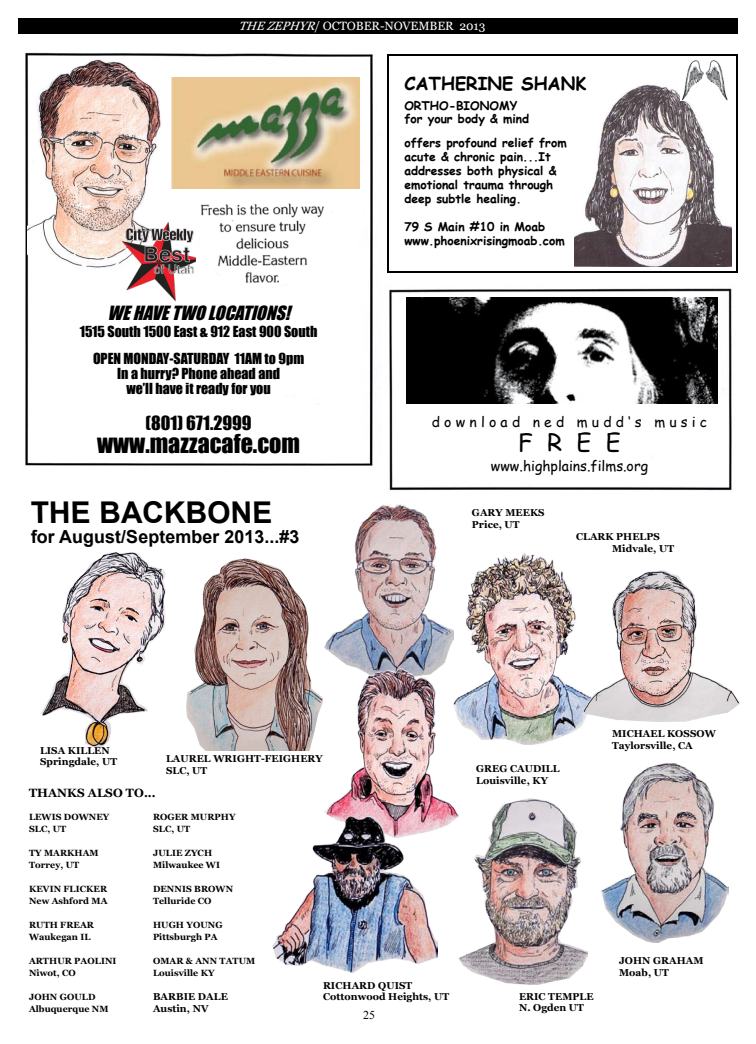
<style>
.page{position:relative;width:756px;height:1044px;background:#fff}
.page>*{position:absolute;margin:0;border:0;box-sizing:border-box;transform-origin:0 0}
.t1{font:700 30px "Arial";color:#000}
.t2{font:24px "Impact";color:#000}
.t3{font:24px "Comic Sans MS";color:#000}
.t4{font:700 18px "Arial";color:#000}
.t5{font:italic 18px "Impact";color:#000}
.t6{font:700 18px "Comic Sans MS";color:#000}
.t7{font:18px "Impact";color:#000}
.t8{font:14px/27px "Impact";color:#000;text-align:center}
.t9{font:14px "Comic Sans MS";color:#000}
.t10{font:700 12px/14px "Comic Sans MS";color:#000}
.t11{font:12px "Georgia";color:#fff}
.t12{font:700 12px "Georgia";color:#000}
.t13{font:12px "Times New Roman";color:#000}
.t14{font:700 10px/12px "Georgia";color:#000}
.t15{font:700 9px/12px "Georgia";color:#000}
.s1{font-style:italic}
</style>
<div class="page">
<div style="left:18px;top:18px;width:720px;height:16px;background:#000"></div>
<img style="left:389px;top:288px;width:343px;height:203px">
<img style="left:407px;top:297px;width:310px;height:107px">
<img style="left:25px;top:52px;width:348px;height:414px">
<img style="left:27px;top:59px;width:134px;height:212px">
<img style="left:171px;top:77px;width:189px;height:112px">
<img style="left:122px;top:222px;width:74px;height:79px">
<img style="left:196px;top:189px;width:137px;height:112px">
<div style="left:387px;top:54px;width:351px;height:219px;border:2px solid #000"></div>
<img style="left:575px;top:84px;width:157px;height:182px">
<img style="left:680px;top:60px;width:49px;height:41px">
<img style="left:41px;top:552px;width:125px;height:194px">
<img style="left:324px;top:504px;width:129px;height:164px">
<img style="left:453px;top:552px;width:131px;height:192px">
<img style="left:324px;top:668px;width:134px;height:161px">
<img style="left:582px;top:570px;width:157px;height:152px">
<img style="left:272px;top:816px;width:165px;height:157px">
<img style="left:601px;top:763px;width:128px;height:179px">
<img style="left:458px;top:798px;width:129px;height:186px">
<img style="left:186px;top:558px;width:137px;height:193px">
<p class="t11" style="left:238px;top:19px;width:249px"><span class="s1">THEZEPHYR</span>/ OCTOBER-NOVEMBER 2013</p>
<h3 class="t5" style="left:107px;top:299px;width:190px">WEHAVETWOLOCATIONS!</h3>
<h3 class="t8" style="left:80px;top:318px;width:239px">1515 South 1500 East &amp; 912 East 900 South<br>OPEN MONDAY-SATURDAY 11AM to 9pm</h3>
<h3 class="t8" style="left:117px;top:366px;width:164px;line-height:15px">In a hurry? Phone ahead and we’ll have it ready for you</h3>
<h3 class="t7" style="left:146px;top:409px;width:108px">(801) 671.2999</h3>
<h2 class="t2" style="left:97px;top:425px;width:204px">www.mazzacafe.com</h2>
<h1 class="t1" style="left:31px;top:491px;width:244px">THE BACKBONE</h1>
<h3 class="t4" style="left:31px;top:524px;width:270px">for August/September 2013...#3</h3>
<h3 class="t6" style="left:404px;top:70px;width:184px">CATHERINE SHANK</h3>
<p class="t10" style="left:404px;top:99px;width:126px;line-height:13px">ORTHO-BIONOMY for your body &amp; mind</p>
<p class="t10" style="left:404px;top:135px;width:164px">offers profound relief from acute &amp; chronic pain...It addresses both physical &amp; emotional trauma through deep subtle healing.</p>
<p class="t10" style="left:404px;top:219px;width:162px">79 S Main #10 in Moab www.phoenixrisingmoab.com</p>
<h3 class="t9" style="left:432px;top:412px;width:277px">d o w n l o a d n e d m u d d ‘ s m u s i c</h3>
<h2 class="t3" style="left:518px;top:425px;width:104px">F R E E</h2>
<h3 class="t9" style="left:491px;top:456px;width:159px">www.highplains.films.org</h3>
<p class="t14" style="left:472px;top:506px;width:75px">GARY MEEKS<br>Price, UT</p>
<p class="t14" style="left:612px;top:530px;width:64px;text-indent:-36px">CLARK PHELPS<br>Midvale, UT</p>
<p class="t14" style="left:40px;top:745px;width:79px;line-height:11px">LISA KILLEN<br>Springdale, UT</p>
<p class="t12" style="left:29px;top:785px;width:129px">THANKS ALSO TO...</p>
<p class="t15" style="left:29px;top:811px;width:82px">LEWIS DOWNEY<br>SLC, UT</p>
<p class="t15" style="left:29px;top:847px;width:72px">TY MARKHAM<br>Torrey, UT</p>
<p class="t15" style="left:29px;top:883px;width:80px">KEVIN FLICKER<br>New Ashford MA</p>
<p class="t15" style="left:29px;top:919px;width:67px">RUTH FREAR<br>Waukegan IL</p>
<p class="t15" style="left:29px;top:955px;width:89px">ARTHUR PAOLINI<br>Niwot, CO</p>
<p class="t15" style="left:29px;top:991px;width:81px">JOHN GOULD<br>Albuquerque NM</p>
<p class="t14" style="left:166px;top:752px;width:158px">LAUREL WRIGHT-FEIGHERY<br>SLC, UT</p>
<p class="t14" style="left:476px;top:762px;width:85px">GREG CAUDILL<br>Louisville, KY</p>
<p class="t15" style="left:153px;top:811px;width:84px">ROGER MURPHY<br>SLC, UT</p>
<p class="t15" style="left:153px;top:847px;width:69px">JULIE ZYCH<br>Milwaukee WI</p>
<p class="t15" style="left:153px;top:883px;width:82px">DENNIS BROWN<br>Telluride CO</p>
<p class="t15" style="left:153px;top:919px;width:71px">HUGH YOUNG<br>Pittsburgh PA</p>
<p class="t15" style="left:153px;top:955px;width:104px">OMAR &amp; ANN TATUM<br>Louisville KY</p>
<p class="t14" style="left:153px;top:990px;width:77px">BARBIE DALE<br>Austin, NV</p>
<p class="t14" style="left:323px;top:980px;width:128px;line-height:11px">RICHARD QUIST<br>Cottonwood Heights, UT</p>
<p class="t14" style="left:519px;top:991px;width:76px;line-height:11px">ERIC TEMPLE<br>N. Ogden UT</p>
<p class="t13" style="left:363px;top:1006px;width:13px">25</p>
<p class="t14" style="left:612px;top:727px;width:105px">MICHAEL KOSSOW<br>Taylorsville, CA</p>
<p class="t14" style="left:619px;top:954px;width:86px">JOHN GRAHAM<br>Moab, UT</p>
</div>
